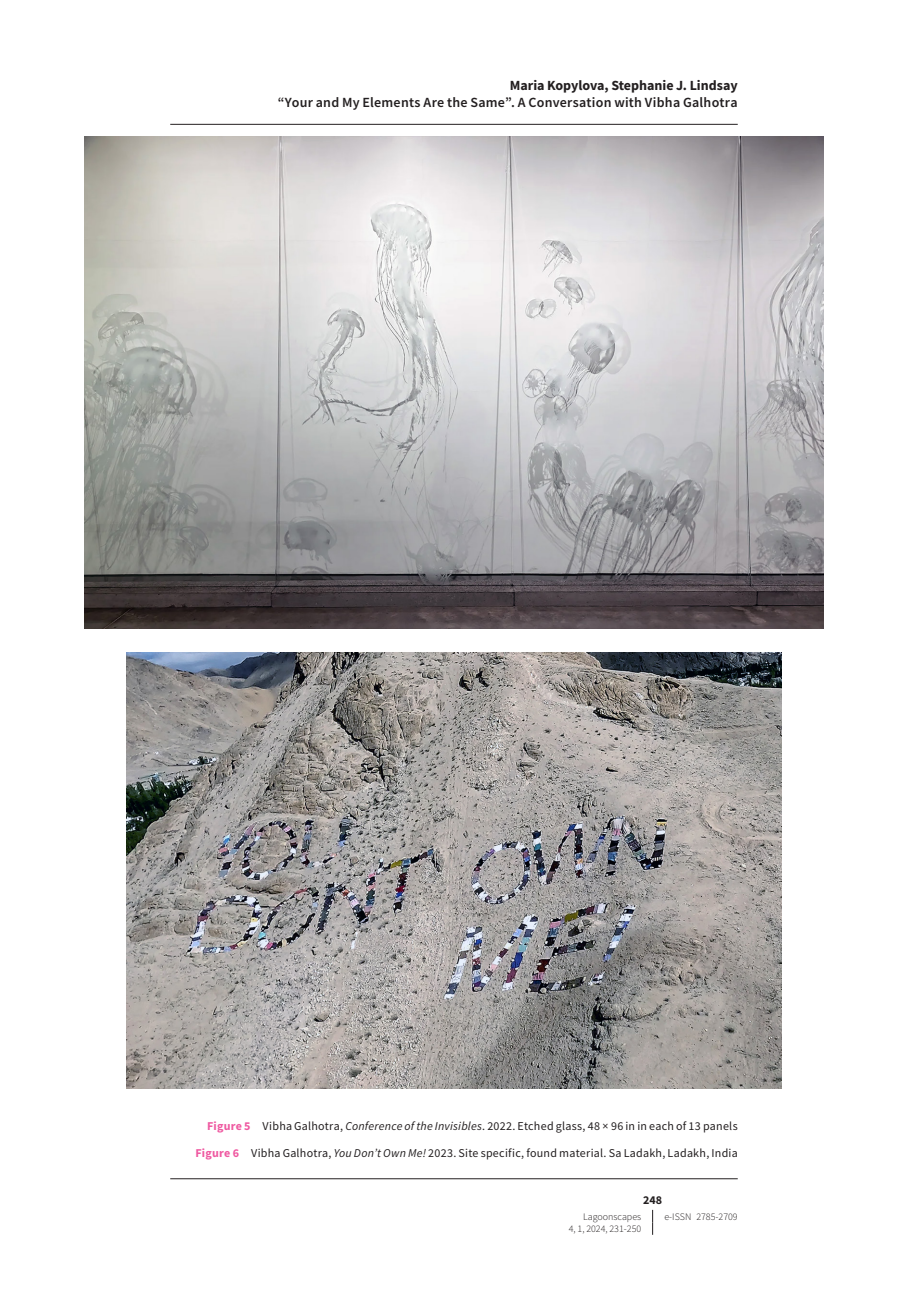
<style>
.page{position:relative;width:908px;height:1304px;background:#fff}
.page>*{position:absolute;margin:0;border:0;box-sizing:border-box;transform-origin:0 0}
.t1{font:600 14px "Source Sans Pro";letter-spacing:.02em;color:#231f20}
.t2{font:700 14px "Source Sans Pro";color:#231f20}
._055d-ecf-figura-didascalia_dx{font:12px "Source Sans Pro";letter-spacing:.02em;color:#231f20}
.t3{font:700 12px "Source Sans Pro";color:#231f20}
.t4{font:300 10px "Source Sans Pro";color:#231f20}
.s1{font-weight:700;color:#ef59a1}
.s2{font-style:italic}
</style>
<div class="page">
<svg style="left:652px;top:1210px;width:1px;height:25px"></svg>
<img style="left:84px;top:136px;width:739px;height:493px">
<img style="left:127px;top:652px;width:653px;height:436px">
<hr style="left:170px;top:124px;width:567px;height:1px;background:#231f20">
<hr style="left:170px;top:1178px;width:567px;height:1px;background:#231f20">
<p class="t2" style="left:509px;top:76px;width:229px">Maria Kopylova, Stephanie J. Lindsay</p>
<p class="t1" style="left:277px;top:94px;width:461px">“Your and My Elements Are the Same”. A Conversation with Vibha Galhotra</p>
<p class="_055d-ecf-figura-didascalia_dx" style="left:207px;top:1119px;width:532px"><span class="s1">Figure 5</span> Vibha Galhotra, <span class="s2">Conference of the Invisibles</span>. 2022. Etched glass, 48 × 96 in in each of 13 panels</p>
<p class="_055d-ecf-figura-didascalia_dx" style="left:195px;top:1145px;width:543px"><span class="s1">Figure 6</span> Vibha Galhotra, <span class="s2">You Don’t Own Me!</span> 2023. Site specific, found material. Sa Ladakh, Ladakh, India</p>
<p class="t3" style="left:642px;top:1192px;width:21px">248</p>
<p class="t4" style="left:583px;top:1210px;width:60px">Lagoonscapes</p>
<p class="t4" style="left:664px;top:1210px;width:75px">e-ISSN 2785-2709</p>
<p class="t4" style="left:568px;top:1223px;width:74px">4, 1, 2024, 231-250</p>
</div>
